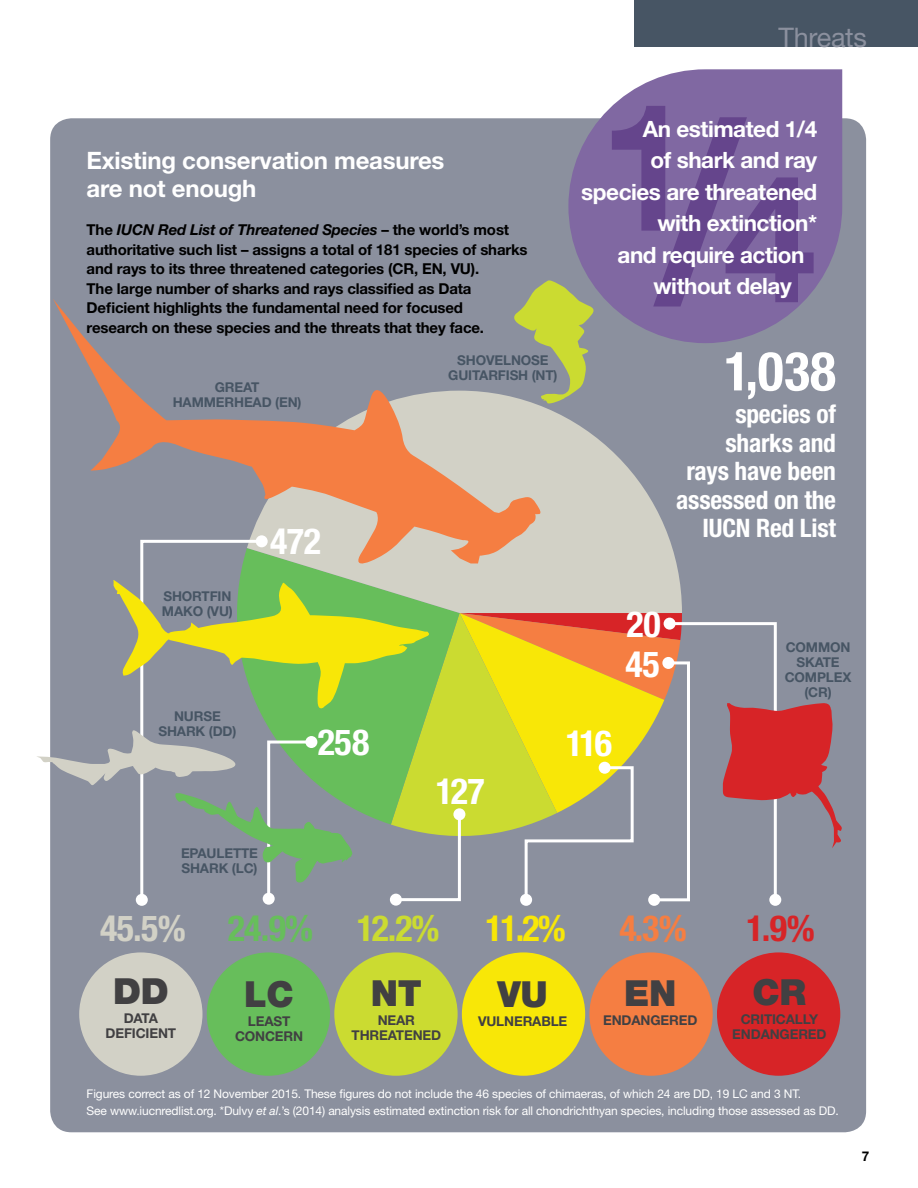
<style>
.page{position:relative;width:918px;height:1188px;background:#fff}
.page>*{position:absolute;margin:0;border:0;box-sizing:border-box;transform-origin:0 0}
.t1{font:700 condensed 54px "Helvetica Neue LT Std";color:#fff}
.t2{font:700 condensed 36px "Helvetica Neue LT Std";letter-spacing:-.015em;color:#fff}
.t3{font:700 condensed 36px "Helvetica Neue LT Std";color:#d2d1c6}
.t4{font:900 36px "Helvetica Neue LT Std";color:#414042}
.t5{font:700 condensed 36px "Helvetica Neue LT Std";color:#f8e707}
.t6{font:700 condensed 36px "Helvetica Neue LT Std";color:#f57e42}
.t7{font:700 condensed 36px "Helvetica Neue LT Std";color:#d72427}
.t8{font:27px "Helvetica Neue LT Std";letter-spacing:-.01em;color:#8b909e}
.t9{font:700 condensed 25.5px/28.5px "Helvetica Neue LT Std";letter-spacing:-.01em;color:#fff;text-align:right}
.t10{font:700 24px/28.5px "Helvetica Neue LT Std";letter-spacing:-.01em;color:#fff}
.t11{font:700 22.5px "Helvetica Neue LT Std";letter-spacing:-.02em;color:#fff}
.t12{font:700 15px/19.5px "Helvetica Neue LT Std";letter-spacing:-.01em;color:#000}
.t13{font:700 13.5px/15px "Helvetica Neue LT Std";letter-spacing:-.01em;color:#475564}
.t14{font:700 13.5px/15px "Helvetica Neue LT Std";letter-spacing:-.01em;color:#414042}
.t15{font:700 13.5px "Helvetica Neue LT Std";color:#000}
.t16{font:12px/16.5px "Helvetica Neue LT Std";letter-spacing:-.01em;color:#fff}
.s1{font-style:italic}
.s2{color:#67be5b}
.s3{color:#cbdb31}
</style>
<div class="page">
<div style="left:50px;top:118px;width:816px;height:1014px;background:#8b909e;border-radius:21px"></div>
<div style="left:635px;top:0;width:283px;height:47px;background:#475564"></div>
<div style="left:79px;top:952px;width:124px;height:124px;background:#d2d1c6;border-radius:50%"></div>
<div style="left:207px;top:952px;width:123px;height:124px;background:#67be5b;border-radius:50%"></div>
<div style="left:334px;top:952px;width:124px;height:124px;background:#cbdb31;border-radius:50%"></div>
<div style="left:462px;top:952px;width:123px;height:124px;background:#f8e707;border-radius:50%"></div>
<div style="left:589px;top:952px;width:124px;height:124px;background:#f57e42;border-radius:50%"></div>
<div style="left:717px;top:952px;width:123px;height:124px;background:#d72427;border-radius:50%"></div>
<svg style="left:568px;top:69px;width:274px;height:274px;fill:#8068a2"></svg>
<svg style="left:612px;top:106px;width:202px;height:201px;background:#765b9a"></svg>
<svg style="left:265px;top:407px;width:414px;height:170px;fill:#d2d1c6"></svg>
<svg style="left:140px;top:569px;width:125px;height:8px"></svg>
<svg style="left:136px;top:894px;width:12px;height:12px"></svg>
<svg style="left:769px;top:894px;width:12px;height:12px"></svg>
<svg style="left:648px;top:894px;width:12px;height:12px"></svg>
<svg style="left:520px;top:894px;width:12px;height:12px"></svg>
<svg style="left:390px;top:894px;width:12px;height:12px"></svg>
<svg style="left:263px;top:893px;width:12px;height:12px"></svg>
<svg style="left:53px;top:299px;width:491px;height:270px"></svg>
<svg style="left:510px;top:280px;width:87px;height:124px"></svg>
<svg style="left:37px;top:577px;width:805px;height:326px"></svg>
<h3 class="t8" style="left:779px;top:21px;width:90px">Threats</h3>
<h3 class="t10" style="left:87px;top:146px;width:359px">Existing conservation measures are not enough</h3>
<p class="t12" style="left:87px;top:220px;width:443px">The <span class="s1">IUCN Red List of Threatened Species</span> – the world’s most authoritative such list – assigns a total of 181 species of sharks and rays to its three threatened categories (CR, EN , VU).<br>The large number of sharks and rays classified as Data Deficient highlights the fundamental need for focused research on these species and the threats that they face.</p>
<p class="t13" style="left:173px;top:380px;width:130px;text-indent:42px">Great hammerhead (EN)</p>
<h2 class="t2" style="left:270px;top:520px;width:52px">472</h2>
<p class="t13" style="left:448px;top:352px;width:102px;text-indent:9px">Shovelnose guitarfis</p>
<p class="t13" style="left:518px;top:367px;width:41px">h (NT)</p>
<h3 class="t11" style="left:643px;top:115px;width:176px">An estimated 1/4</h3>
<h3 class="t11" style="left:651px;top:146px;width:168px">of shark and ray</h3>
<h3 class="t11" style="left:581px;top:178px;width:237px">species are threatened</h3>
<h3 class="t11" style="left:657px;top:209px;width:161px">with extinction*</h3>
<h3 class="t11" style="left:618px;top:241px;width:188px">and require action</h3>
<h3 class="t11" style="left:653px;top:272px;width:140px">without delay</h3>
<h1 class="t1" style="left:724px;top:339px;width:113px">1,038</h1>
<h3 class="t9" style="left:676px;top:400px;width:161px">species of sharks and<br>rays have been assessed on the<br>IUCN Red List</h3>
<p class="t13" style="left:163px;top:588px;width:28px">Shortfi</p>
<p class="t13" style="left:162px;top:588px;width:72px;text-align:right">n<br>mako (VU)</p>
<p class="t13" style="left:158px;top:709px;width:80px;text-indent:16px">NursE shark (DD)</p>
<h2 class="t2" style="left:318px;top:720px;width:53px">258</h2>
<h2 class="t2" style="left:436px;top:769px;width:50px">127</h2>
<h2 class="t2" style="left:626px;top:602px;width:36px">20</h2>
<h2 class="t2" style="left:625px;top:642px;width:36px">45</h2>
<h2 class="t2" style="left:566px;top:721px;width:48px">116</h2>
<p class="t13" style="left:785px;top:639px;width:68px;text-align:center">Common skate complex (CR)</p>
<p class="t13" style="left:181px;top:845px;width:78px">Epaulette shar k (LC)</p>
<h2 class="t3" style="left:100px;top:907px;width:341px">45.5% <span class="s2">24.9%</span> <span class="s3">12.2%</span></h2>
<h2 class="t5" style="left:486px;top:907px;width:82px">11.2%</h2>
<h2 class="t6" style="left:619px;top:907px;width:69px">4.3%</h2>
<h2 class="t7" style="left:747px;top:907px;width:70px">1.9%</h2>
<h2 class="t4" style="left:113px;top:970px;width:28px">DD</h2>
<p class="t14" style="left:106px;top:1011px;width:69px;text-indent:18px">Data<br>Deficient</p>
<h2 class="t4" style="left:244px;top:972px;width:51px">LC</h2>
<p class="t14" style="left:235px;top:1013px;width:70px;text-indent:13px">Least<br>Concern</p>
<h2 class="t4" style="left:371px;top:972px;width:26px">NT</h2>
<p class="t14" style="left:352px;top:1013px;width:89px;text-align:center">Near threatened</p>
<h2 class="t4" style="left:498px;top:973px;width:52px">VU</h2>
<p class="t14" style="left:478px;top:1014px;width:91px">Vulnerable</p>
<h2 class="t4" style="left:624px;top:972px;width:26px">EN</h2>
<p class="t14" style="left:603px;top:1013px;width:94px">Endangered</p>
<h2 class="t4" style="left:753px;top:970px;width:55px">CR</h2>
<p class="t14" style="left:741px;top:1011px;width:8px">Criti</p>
<p class="t14" style="left:732px;top:1011px;width:94px;text-indent:44px">cally<br>Endangered</p>
<p class="t16" style="left:87px;top:1086px;width:754px">Figures correct as of 12 November 2015. These figures do not include the 46 species of chimaeras, of which 24 are DD, 19 LC and 3 NT.<br>See www.iucnredlist.org. *Dulvy <span class="s1">et al</span>.’s (2014) analysis estimated extinction risk for all chondrichthyan species, including those assessed as DD.</p>
<p class="t15" style="left:862px;top:1148px;width:9px">7</p>
</div>
